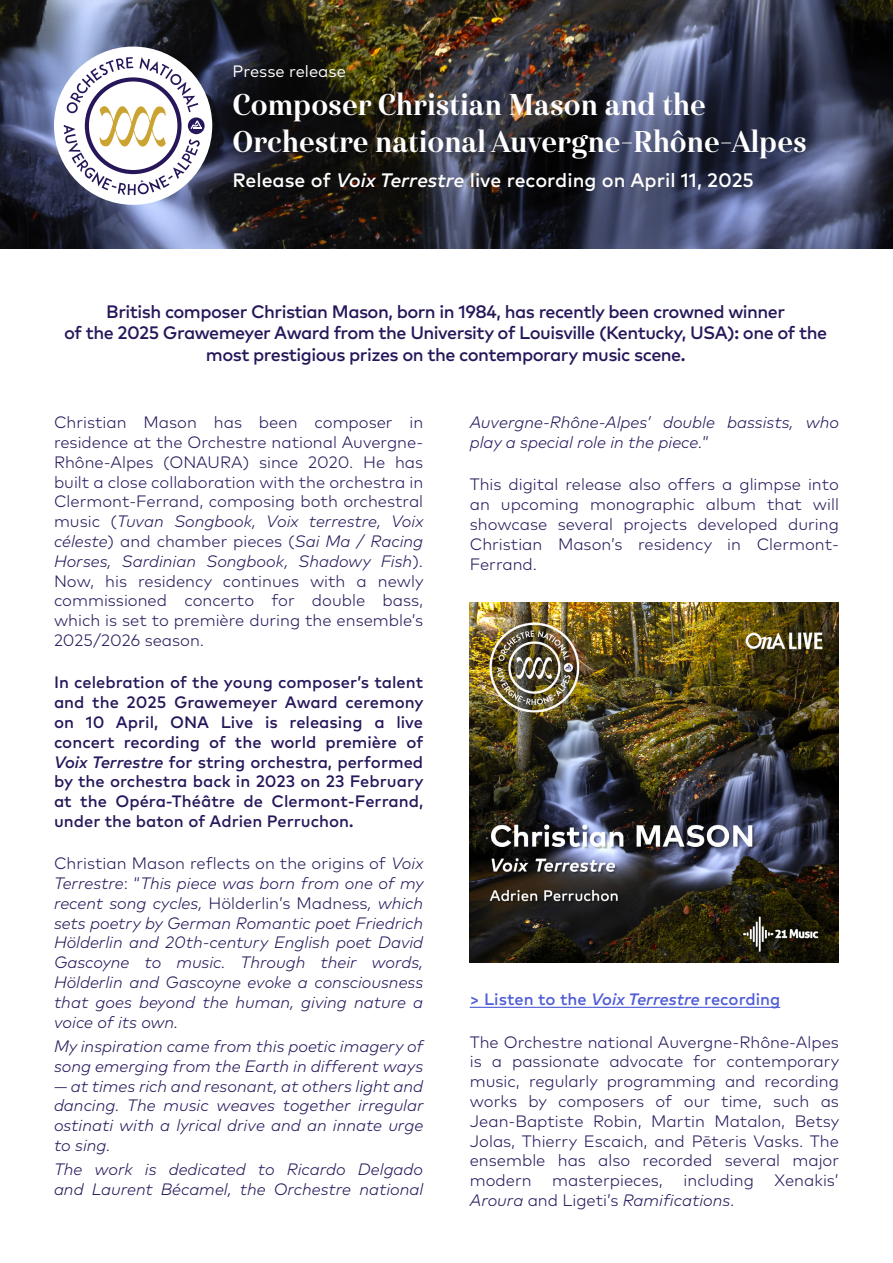
<style>
.page{position:relative;width:893px;height:1263px;background:#fff}
.page>*{position:absolute;margin:0;border:0;box-sizing:border-box;transform-origin:0 0}
.t1{font:30px/37.5px "Haboro Con Bol";color:#fff}
.t2{font:500 19.5px "Mark Pro";color:#fff}
.t3{font:500 18px/21.6px "Mark Pro";letter-spacing:-.03em;color:#27175a;text-align:center}
.t4{font:300 16.5px/19.8px "Mark Pro";color:#27175a;text-align:justify}
.t5{font:italic 300 16.5px/19.8px "Mark Pro";color:#27175a}
.t6{font:500 16.5px/19.8px "Mark Pro";color:#27175a;text-align:justify}
.t7{font:500 16.5px "Mark Pro";color:#4f5cd6}
.t8{font:16.5px "Mark Pro";color:#fff}
.s1{font-style:italic}
.s2{font-style:normal}
</style>
<div class="page">
<img style="left:0;top:0;width:893px;height:249px">
<hr style="left:470px;top:1007px;width:310px;height:1px;background:#4f5cd6">
<img style="left:470px;top:602px;width:369px;height:361px">
<div style="left:54px;top:47px;width:158px;height:158px;background:#fff;border-radius:50%"></div>
<svg style="left:188px;top:117px;width:17px;height:17px"></svg>
<svg style="left:64px;top:57px;width:138px;height:138px"></svg>
<p class="t8" style="left:233px;top:59px;width:115px">Presse release</p>
<h1 class="t1" style="left:232px;top:86px;width:576px">Composer Christian Mason and the<br>Orchestre national Auvergne-Rhône-Alpes</h1>
<p class="t2" style="left:232px;top:166px;width:523px">Release of <span class="s1">Voix Terrestre</span> live recording on April 11, 2025</p>
<p class="t3" style="left:64px;top:299px;width:764px">British composer Christian Mason, born in 1984, has recently been crowned winner<br>of the 2025 Grawemeyer Award from the University of Louisville (Kentucky, USA): one of the most prestigious prizes on the contemporary music scene.</p>
<p class="t4" style="left:54px;top:411px;width:371px">Christian Mason has been composer in residence at the Orchestre national Auvergne-Rhône-Alpes (ONAURA) since 2020. He has built a close collaboration with the orchestra in Clermont-Ferrand, composing both orchestral music (<span class="s1">Tuvan Songbook, Voix terrestre, Voix céleste</span>) and chamber pieces (<span class="s1">Sai Ma / Racing Horses, Sardinian Songbook, Shadowy Fish</span>).<br>Now, his residency continues with a newly commissioned concerto for double bass, which is set to première during the ensemble’s 2025/2026 season.</p>
<p class="t6" style="left:54px;top:671px;width:371px">In celebration of the young composer’s talent and the 2025 Grawemeyer Award ceremony on 10 April, ONA Live is releasing a live concert recording of the world première of <span class="s1">Voix Terrestre</span> for string orchestra, performed by the orchestra back in 2023 on 23 February at the Opéra-Théâtre de Clermont-Ferrand, under the baton of Adrien Perruchon.</p>
<p class="t5" style="left:54px;top:852px;width:371px;text-align:justify"><span class="s2">Christian Mason reflects on the origins of</span> Voix Terrestre<span class="s2">: “</span>This piece was born from one of my recent song cycles, <span class="s2">Hölderlin’s Madness</span>, which sets poetry by German Romantic poet Friedrich Hölderlin and 20th-century English poet David Gascoyne to music. Through their words, Hölderlin and Gascoyne evoke a consciousness that goes beyond the human, giving nature a voice of its own.</p>
<p class="t5" style="left:54px;top:1035px;width:371px">My inspiration came from this poetic imagery of song emerging from the Earth in different ways</p>
<p class="t5" style="left:54px;top:1074px;width:371px;text-align:justify">— at times rich and resonant, at others light and dancing. The music weaves together irregular ostinati with a lyrical drive and an innate urge to sing.</p>
<p class="t5" style="left:54px;top:1158px;width:371px">The work is dedicated to Ricardo Delgado and Laurent Bécamel, the Orchestre national</p>
<p class="t5" style="left:470px;top:411px;width:371px">Auvergne-Rhône-Alpes’ double bassists, who play a special role in the piece.<span class="s2">”</span></p>
<p class="t4" style="left:470px;top:473px;width:371px">This digital release also offers a glimpse into an upcoming monographic album that will showcase several projects developed during Christian Mason’s residency in Clermont-Ferrand.</p>
<p class="t7" style="left:470px;top:987px;width:312px">&gt; Listen to the <span class="s1">Voix Terrestre</span> recording</p>
<p class="t4" style="left:470px;top:1030px;width:371px">The Orchestre national Auvergne-Rhône-Alpes is a passionate advocate for contemporary music, regularly programming and recording works by composers of our time, such as Jean-Baptiste Robin, Martin Matalon, Betsy Jolas, Thierry Escaich, and Pēteris Vasks. The ensemble has also recorded several major modern</p>
<p class="t4" style="left:470px;top:1169px;width:371px;text-indent:214px">including Xenakis’<br><span class="s1">Aroura</span> and Ligeti’s <span class="s1">Ramifications</span>.</p>
<p class="t4" style="left:552px;top:1169px;width:112px">masterpieces,</p>
</div>
